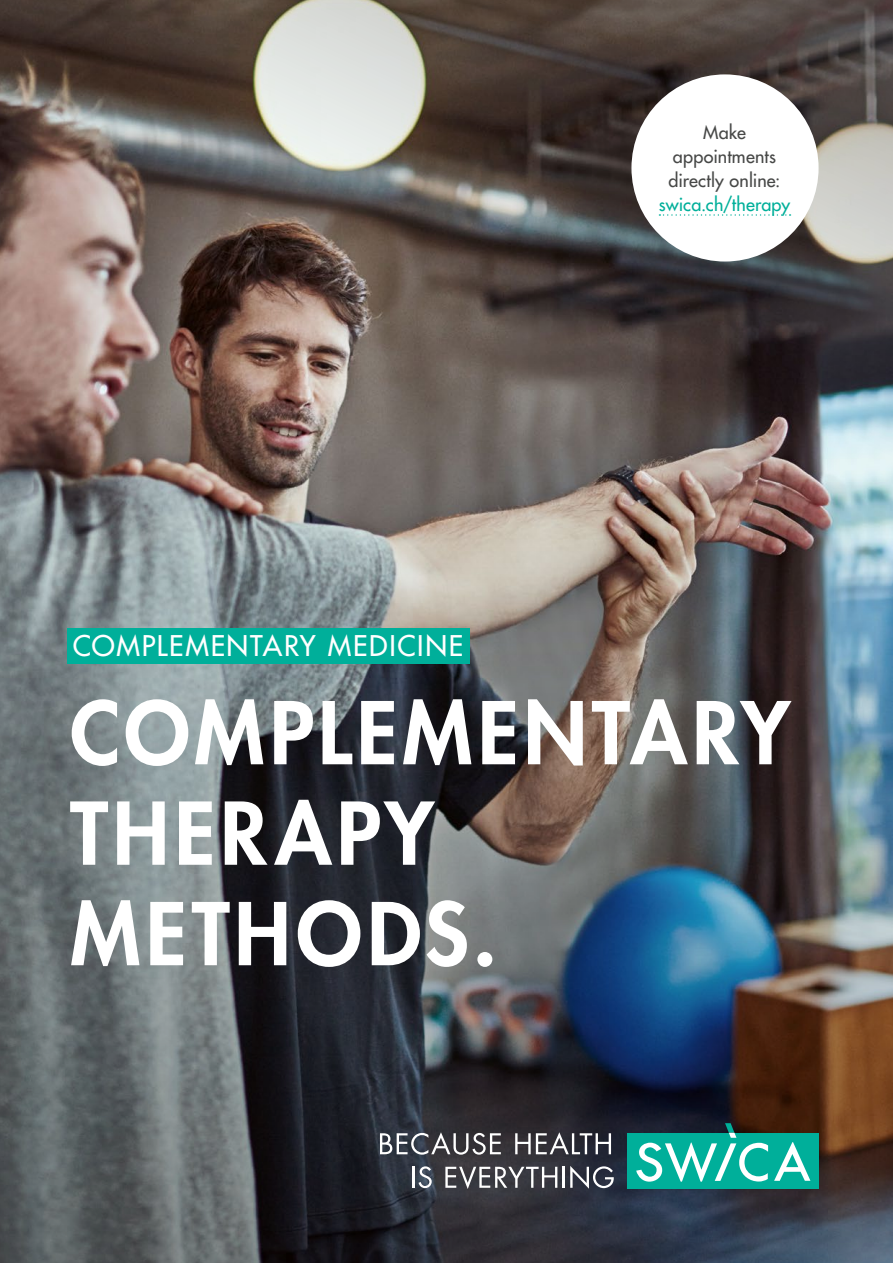
<style>
.page{position:relative;width:893px;height:1263px;background:#fff}
.page>*{position:absolute;margin:0;border:0;box-sizing:border-box;transform-origin:0 0}
.t1{font:800 84px/100.5px "Futura Std";letter-spacing:.055em;color:#fff}
.t2{font:500 27.75px "Futura Std";letter-spacing:.06em;color:#fff}
.t3{font:500 18px/24px "Futura Std";letter-spacing:.01em;color:#474847;text-align:center}
.t4{font:500 18px "Futura Std";letter-spacing:.01em;color:#00af9a}
</style>
<div class="page">
<img style="left:0;top:521px;width:893px;height:742px">
<img style="left:0;top:0;width:893px;height:521px">
<div style="left:627px;top:1133px;width:191px;height:55px;background:#00af9a"></div>
<svg style="left:774px;top:1142px;width:36px;height:39px"></svg>
<svg style="left:636px;top:1123px;width:132px;height:59px"></svg>
<svg style="left:380px;top:1132px;width:121px;height:23px"></svg>
<svg style="left:515px;top:1132px;width:96px;height:22px"></svg>
<hr style="left:412px;top:1167px;width:2px;height:21px;background:#fff">
<svg style="left:419px;top:1166px;width:13px;height:22px"></svg>
<svg style="left:445px;top:1167px;width:112px;height:21px"></svg>
<hr style="left:563px;top:1167px;width:2px;height:21px;background:#fff">
<svg style="left:570px;top:1166px;width:44px;height:22px"></svg>
<div style="left:67px;top:628px;width:403px;height:36px;background:#00af9a"></div>
<div style="left:631px;top:74px;width:188px;height:187px;background:#fff;border-radius:50%"></div>
<svg style="left:659px;top:214px;width:132px;height:2px"></svg>
<h2 class="t2" style="left:73px;top:629px;width:392px">COMPLEMENTARY MEDICINE</h2>
<p class="t3" style="left:668px;top:121px;width:114px">Make appointments directly online:</p>
<p class="t4" style="left:659px;top:193px;width:133px">swica.ch/therapy</p>
<h1 class="t1" style="left:70px;top:683px;width:722px">COMPLEMENTARY<br>THERAPY<br>METHODS.</h1>
</div>
